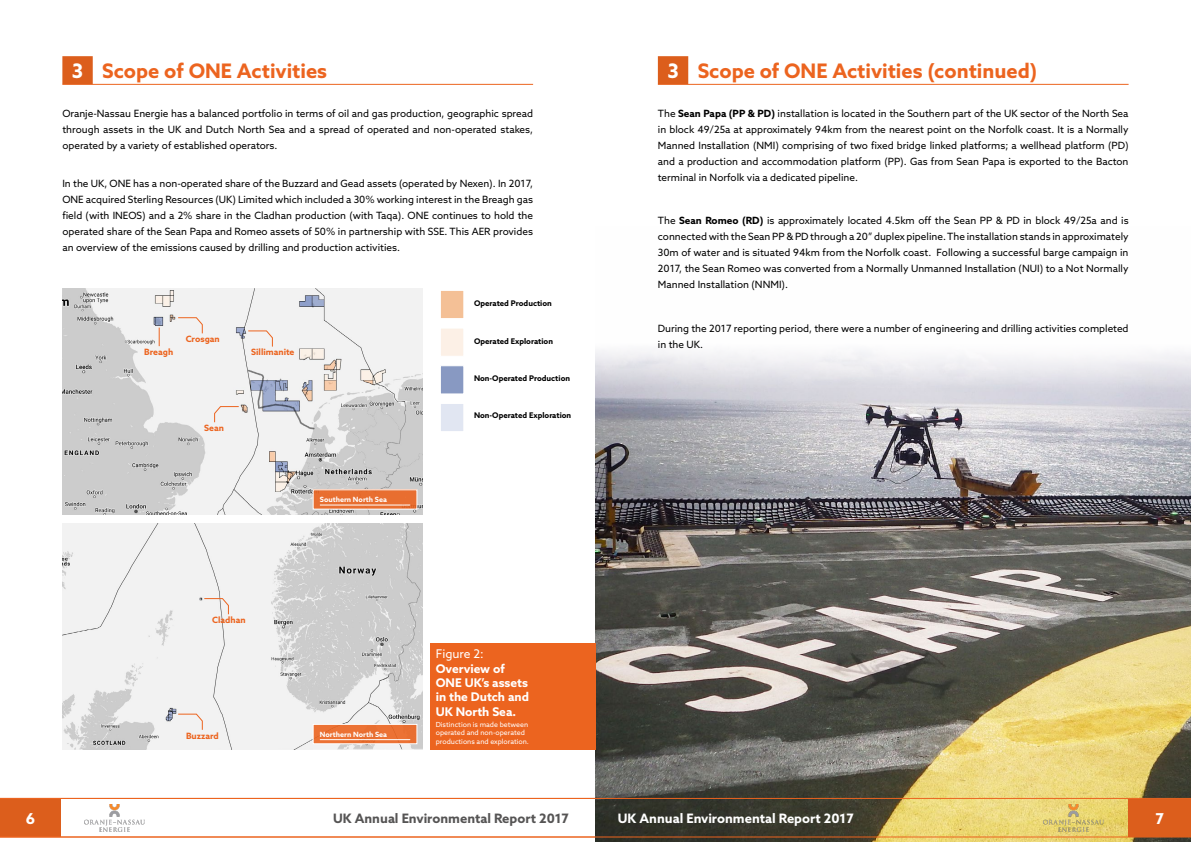
<style>
.page{position:relative;width:1191px;height:842px;background:#fff}
.page>*{position:absolute;margin:0;border:0;box-sizing:border-box;transform-origin:0 0}
.t1{font:700 20px "Azo Sans";color:#ec641f}
.t2{font:700 15px "Azo Sans";color:#fff}
.t3{font:700 13px "Azo Sans";color:#555454}
.t4{font:700 13px "Azo Sans";color:#fff}
.t5{font:700 12px/14.4px "Azo Sans";color:#fff}
.t6{font:12px "Azo Sans";color:#fff}
.t7{font:10px/16px "Azo Sans";color:#000;text-align:justify}
.t8{font:700 8.7px "Azo Sans";color:#ec641f}
.t9{font:700 7.8px "Azo Sans";color:#000}
.t10{font:700 7.2px "Azo Sans";color:#fff}
.t11{font:7px/8.4px "Azo Sans";color:#fff}
.s1{color:#fff}
.s2{font-weight:700}
</style>
<div class="page">
<div style="left:0;top:799px;width:61px;height:37px;background:#dc5e1c"></div>
<img style="left:84px;top:804px;width:61px;height:27px">
<img style="left:595px;top:350px;width:596px;height:492px">
<hr style="left:62px;top:84px;width:471px;height:1px;background:#ec641f">
<div style="left:62px;top:56px;width:31px;height:28px;background:#dc5e1c"></div>
<hr style="left:658px;top:84px;width:470px;height:1px;background:#ec641f">
<div style="left:658px;top:56px;width:30px;height:28px;background:#dc5e1c"></div>
<div style="left:430px;top:643px;width:165px;height:106px;background:#ec641f"></div>
<hr style="left:0;top:798px;width:1191px;height:1px;background:#ec641f">
<hr style="left:0;top:837px;width:1191px;height:1px;background:#ec641f">
<div style="left:1128px;top:799px;width:63px;height:38px;background:#dc5e1c"></div>
<div style="left:440px;top:290px;width:24px;height:29px;background:#f4c096;border:1px solid #fff"></div>
<div style="left:440px;top:365px;width:24px;height:29px;background:#8899c2;border:1px solid #fff"></div>
<div style="left:440px;top:403px;width:24px;height:29px;background:#e1e6f2;border:1px solid #fff"></div>
<div style="left:440px;top:328px;width:24px;height:29px;background:#fcf0e6;border:1px solid #fff"></div>
<img style="left:62px;top:288px;width:361px;height:227px">
<svg style="left:247px;top:330px;width:26px;height:17px"></svg>
<svg style="left:177px;top:317px;width:26px;height:17px"></svg>
<svg style="left:159px;top:328px;width:1px;height:18px"></svg>
<svg style="left:214px;top:406px;width:26px;height:17px"></svg>
<img style="left:62px;top:523px;width:361px;height:226px">
<svg style="left:203px;top:598px;width:26px;height:17px"></svg>
<svg style="left:177px;top:713px;width:26px;height:18px"></svg>
<svg style="left:315px;top:492px;width:100px;height:15px"></svg>
<hr style="left:320px;top:505px;width:90px;height:1px;background:#fff">
<svg style="left:315px;top:726px;width:100px;height:16px;fill:#ec7234"></svg>
<hr style="left:320px;top:739px;width:90px;height:1px;background:#fff">
<div style="left:313px;top:724px;width:104px;height:20px;border:1px solid #fff"></div>
<h1 class="t1" style="left:72px;top:58px;width:257px"><span class="s1">3</span> Scope of ONE Activities</h1>
<p class="t7" style="left:62px;top:105px;width:472px">Oranje-Nassau Energie has a balanced portfolio in terms of oil and gas production, geographic spread through assets in the UK and Dutch North Sea and a spread of operated and non-operated stakes, operated by a variety of established operators.</p>
<p class="t7" style="left:62px;top:175px;width:472px">In the UK, ONE has a non-operated share of the Buzzard and Gead assets (operated by Nexen). In 2017, ONE acquired Sterling Resources (UK) Limited which included a 30% working interest in the Breagh gas field (with INEOS) and a 2% share in the Cladhan production (with Taqa). ONE continues to hold the operated share of the Sean Papa and Romeo assets of 50% in partnership with SSE. This AER provides an overview of the emissions caused by drilling and production activities.</p>
<p class="t8" style="left:144px;top:346px;width:30px">Breagh</p>
<p class="t8" style="left:186px;top:333px;width:36px">Crosgan</p>
<p class="t8" style="left:204px;top:422px;width:21px">Sean</p>
<p class="t8" style="left:251px;top:346px;width:45px">Sillimanite</p>
<p class="t10" style="left:320px;top:495px;width:69px">Southern North Sea</p>
<p class="t8" style="left:212px;top:614px;width:35px">Cladhan</p>
<p class="t8" style="left:186px;top:730px;width:34px">Buzzard</p>
<p class="t10" style="left:320px;top:729px;width:69px">Northern North Sea</p>
<p class="t9" style="left:474px;top:298px;width:79px">Operated Production</p>
<p class="t9" style="left:474px;top:336px;width:80px">Operated Exploration</p>
<p class="t9" style="left:474px;top:373px;width:98px">Non-Operated Production</p>
<p class="t9" style="left:474px;top:410px;width:99px">Non-Operated Exploration</p>
<p class="t6" style="left:436px;top:646px;width:50px">Figure 2:</p>
<p class="t5" style="left:436px;top:661px;width:95px">Overview of<br>ONE UK’s assets in the Dutch and<br>UK North Sea.</p>
<p class="t11" style="left:436px;top:720px;width:95px">Distinction is made between operated and non-operated productions and exploration.</p>
<h2 class="t2" style="left:26px;top:808px;width:11px">6</h2>
<h3 class="t3" style="left:333px;top:809px;width:237px">UK Annual Environmental Report 2017</h3>
<h1 class="t1" style="left:667px;top:58px;width:371px"><span class="s1">3</span> Scope of ONE Activities (continued)</h1>
<p class="t7" style="left:658px;top:105px;width:472px">The <span class="s2">Sean Papa (PP &amp; PD)</span> installation is located in the Southern part of the UK sector of the North Sea in block 49/25a at approximately 94km from the nearest point on the Norfolk coast. It is a Normally Manned Installation (NMI) comprising of two fixed bridge linked platforms; a wellhead platform (PD) and a production and accommodation platform (PP). Gas from Sean Papa is exported to the Bacton terminal in Norfolk via a dedicated pipeline.</p>
<p class="t7" style="left:658px;top:213px;width:472px">The <span class="s2">Sean Romeo (RD)</span> is approximately located 4.5km off the Sean PP &amp; PD in block 49/25a and is connected with the Sean PP &amp; PD through a 20” duplex pipeline. The installation stands in approximately 30m of water and is situated 94km from the Norfolk coast. Following a successful barge campaign in 2017, the Sean Romeo was converted from a Normally Unmanned Installation (NUI) to a Not Normally Manned Installation (NNMI).</p>
<p class="t7" style="left:658px;top:320px;width:472px">During the 2017 reporting period, there were a number of engineering and drilling activities completed in the UK.</p>
<h3 class="t4" style="left:618px;top:809px;width:237px">UK Annual Environmental Report 2017</h3>
<h2 class="t2" style="left:1155px;top:808px;width:10px">7</h2>
</div>
